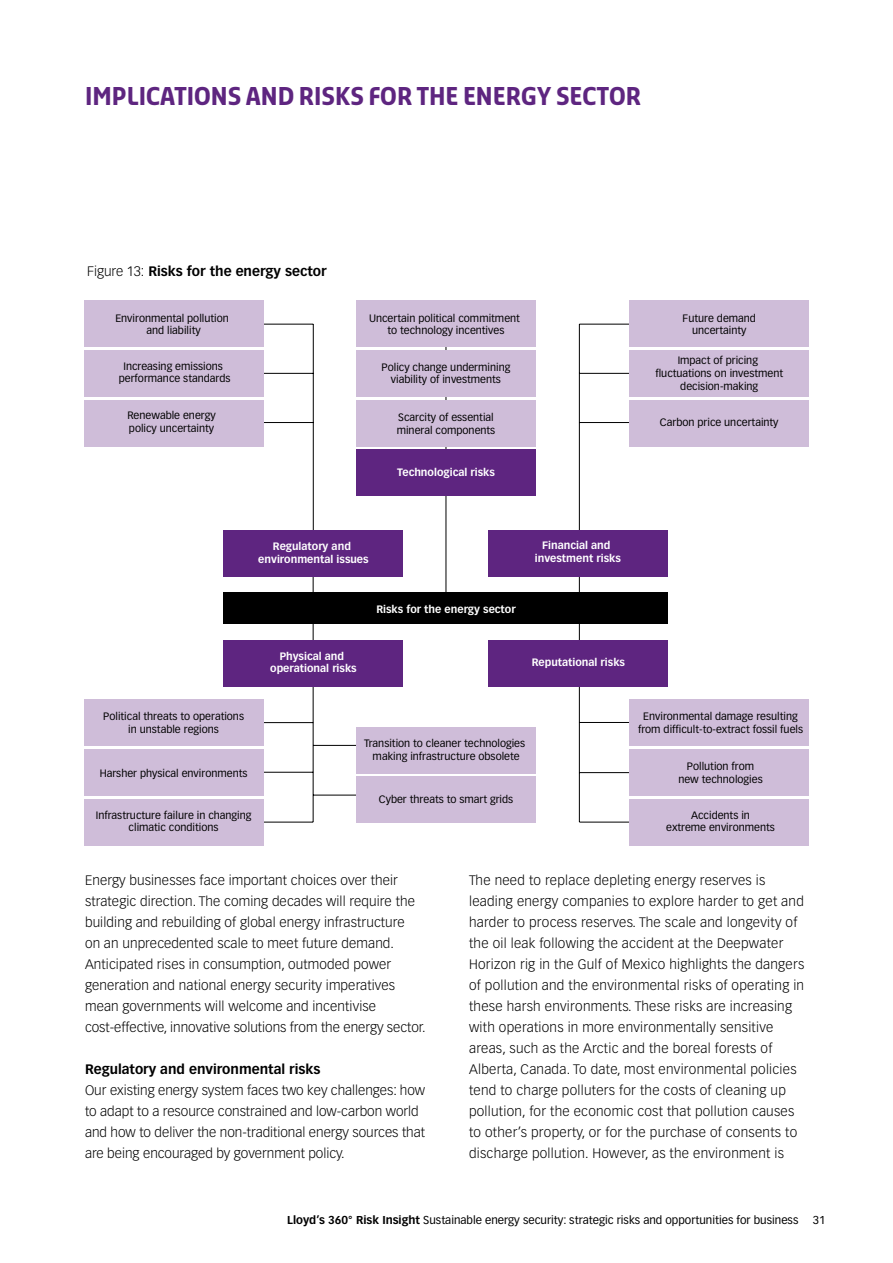
<style>
.page{position:relative;width:893px;height:1263px;background:#fff}
.page>*{position:absolute;margin:0;border:0;box-sizing:border-box;transform-origin:0 0}
.t1{font:600 24px "Sansa Lloyds";color:#5e2580}
.t2{font:300 13.5px/21px "Vectora LH";letter-spacing:.02em;color:#000}
.t3{font:300 13.5px/21px "Vectora LH";color:#000}
.t4{font:700 13.5px "Vectora LH";color:#000}
.t5{font:11.25px "Vectora LH";color:#000}
.t6{font:10.5px/12.6px "Vectora LH";color:#000;text-align:center}
.t7{font:700 10.5px/12.6px "Vectora LH";color:#fff;text-align:center}
.s1{font-weight:300}
.s2{font-weight:700}
</style>
<div class="page">
<svg style="left:313px;top:576px;width:1px;height:16px"></svg>
<hr style="left:446px;top:455px;width:1px;height:155px;background:#000">
<hr style="left:446px;top:395px;width:1px;height:60px;background:#000">
<hr style="left:579px;top:324px;width:50px;height:1px;background:#000">
<hr style="left:579px;top:373px;width:50px;height:1px;background:#000">
<hr style="left:579px;top:422px;width:51px;height:1px;background:#000">
<svg style="left:579px;top:576px;width:1px;height:16px"></svg>
<hr style="left:264px;top:722px;width:49px;height:1px;background:#000">
<hr style="left:313px;top:745px;width:43px;height:1px;background:#000">
<hr style="left:313px;top:795px;width:43px;height:1px;background:#000">
<hr style="left:264px;top:772px;width:49px;height:1px;background:#000">
<hr style="left:264px;top:822px;width:49px;height:1px;background:#000">
<hr style="left:313px;top:666px;width:1px;height:156px;background:#000">
<hr style="left:579px;top:722px;width:51px;height:1px;background:#000">
<hr style="left:579px;top:772px;width:51px;height:1px;background:#000">
<hr style="left:579px;top:822px;width:51px;height:1px;background:#000">
<hr style="left:579px;top:666px;width:1px;height:156px;background:#000">
<hr style="left:579px;top:324px;width:1px;height:207px;background:#000">
<hr style="left:263px;top:324px;width:50px;height:1px;background:#000">
<hr style="left:263px;top:373px;width:50px;height:1px;background:#000">
<hr style="left:262px;top:422px;width:51px;height:1px;background:#000">
<hr style="left:313px;top:324px;width:1px;height:207px;background:#000">
<svg style="left:313px;top:624px;width:1px;height:16px"></svg>
<svg style="left:579px;top:624px;width:1px;height:16px"></svg>
<div style="left:630px;top:350px;width:179px;height:47px;background:#cfbdd9"></div>
<div style="left:630px;top:400px;width:179px;height:46px;background:#cfbdd9"></div>
<div style="left:630px;top:300px;width:179px;height:47px;background:#cfbdd9"></div>
<div style="left:630px;top:749px;width:179px;height:47px;background:#cfbdd9"></div>
<div style="left:630px;top:799px;width:179px;height:46px;background:#cfbdd9"></div>
<div style="left:630px;top:699px;width:179px;height:47px;background:#cfbdd9"></div>
<div style="left:84px;top:749px;width:179px;height:47px;background:#cfbdd9"></div>
<div style="left:84px;top:799px;width:179px;height:46px;background:#cfbdd9"></div>
<div style="left:356px;top:727px;width:180px;height:46px;background:#cfbdd9"></div>
<div style="left:356px;top:777px;width:180px;height:46px;background:#cfbdd9"></div>
<div style="left:84px;top:699px;width:179px;height:47px;background:#cfbdd9"></div>
<div style="left:224px;top:640px;width:179px;height:47px;background:#5e2580"></div>
<div style="left:224px;top:530px;width:179px;height:46px;background:#5e2580"></div>
<div style="left:489px;top:640px;width:179px;height:47px;background:#5e2580"></div>
<div style="left:489px;top:530px;width:179px;height:46px;background:#5e2580"></div>
<div style="left:356px;top:350px;width:179px;height:47px;background:#cfbdd9"></div>
<div style="left:356px;top:400px;width:179px;height:46px;background:#cfbdd9"></div>
<div style="left:356px;top:449px;width:179px;height:47px;background:#5e2580"></div>
<div style="left:356px;top:300px;width:179px;height:47px;background:#cfbdd9"></div>
<div style="left:84px;top:350px;width:179px;height:47px;background:#cfbdd9"></div>
<div style="left:84px;top:400px;width:179px;height:46px;background:#cfbdd9"></div>
<div style="left:84px;top:300px;width:179px;height:47px;background:#cfbdd9"></div>
<div style="left:224px;top:592px;width:444px;height:32px;background:#000"></div>
<h1 class="t1" style="left:85px;top:81px;width:557px">IMPLICATIONS AND RISKS FOR THE ENERGY SECTOR</h1>
<p class="t4" style="left:87px;top:263px;width:241px"><span class="s1">Figure 13:</span> Risks for the energy sector</p>
<p class="t6" style="left:115px;top:312px;width:115px">Environmental pollution and liability</p>
<p class="t6" style="left:119px;top:360px;width:113px">Increasing emissions performance standards</p>
<p class="t6" style="left:127px;top:409px;width:90px;text-align:left">Renewable energy policy uncertainty</p>
<p class="t6" style="left:369px;top:312px;width:152px">Uncertain political commitment to technology incentives</p>
<p class="t6" style="left:381px;top:361px;width:130px">Policy change undermining viability of investments</p>
<p class="t6" style="left:397px;top:411px;width:100px;text-align:left">Scarcity of essential mineral components</p>
<p class="t7" style="left:397px;top:466px;width:99px">Technological risks</p>
<p class="t6" style="left:683px;top:312px;width:75px">Future demand uncertainty</p>
<p class="t6" style="left:655px;top:354px;width:129px">Impact of pricing fluctuations on investment decision-making</p>
<p class="t6" style="left:660px;top:416px;width:120px">Carbon price uncertainty</p>
<p class="t7" style="left:258px;top:540px;width:112px">Regulatory and environmental issues</p>
<p class="t7" style="left:535px;top:539px;width:88px">Financial and investment risks</p>
<p class="t6" style="left:103px;top:710px;width:142px">Political threats to operations in unstable regions</p>
<p class="t6" style="left:100px;top:767px;width:149px">Harsher physical environments</p>
<p class="t6" style="left:96px;top:809px;width:157px">Infrastructure failure in changing climatic conditions</p>
<p class="t7" style="left:270px;top:650px;width:88px">Physical and operational risks</p>
<p class="t7" style="left:376px;top:603px;width:141px">Risks for the energy sector</p>
<p class="t7" style="left:532px;top:656px;width:95px">Reputational risks</p>
<p class="t6" style="left:364px;top:737px;width:163px">Transition to cleaner technologies making infrastructure obsolete</p>
<p class="t6" style="left:379px;top:793px;width:136px">Cyber threats to smart grids</p>
<p class="t6" style="left:638px;top:710px;width:167px">Environmental damage resulting from difficult-to-extract fossil fuels</p>
<p class="t6" style="left:678px;top:760px;width:86px">Pollution from new technologies</p>
<p class="t6" style="left:666px;top:809px;width:110px">Accidents in<br>extreme environments</p>
<p class="t2" style="left:85px;top:870px;width:342px">Energy businesses face important choices over their strategic direction. The coming decades will require the building and rebuilding of global energy infrastructure<br>on an unprecedented scale to meet future demand.<br>Anticipated rises in consumption, outmoded power generation and national energy security imperatives mean governments will welcome and incentivise cost-effective, innovative solutions from the energy sector.</p>
<p class="t4" style="left:85px;top:1061px;width:237px">Regulatory and environmental risks</p>
<p class="t3" style="left:85px;top:1080px;width:342px">Our existing energy system faces two key challenges: how to adapt to a resource constrained and low-carbon world and how to deliver the non-traditional energy sources that are being encouraged by government policy.</p>
<p class="t2" style="left:469px;top:870px;width:337px">The need to replace depleting energy reserves is leading energy companies to explore harder to get and harder to process reserves. The scale and longevity of the oil leak following the accident at the Deepwater Horizon rig in the Gulf of Mexico highlights the dangers of pollution and the environmental risks of operating in these harsh environments. These risks are increasing with operations in more environmentally sensitive areas, such as the Arctic and the boreal forests of Alberta, Canada. To date, most environmental policies tend to charge polluters for the costs of cleaning up pollution, for the economic cost that pollution causes to other’s property, or for the purchase of consents to discharge pollution. However, as the environment is</p>
<p class="t5" style="left:287px;top:1213px;width:513px"><span class="s2">Lloyd’s 360° Risk Insight</span> Sustainable energy security: strategic risks and opportunities for business</p>
<p class="t5" style="left:813px;top:1213px;width:14px">31</p>
</div>
